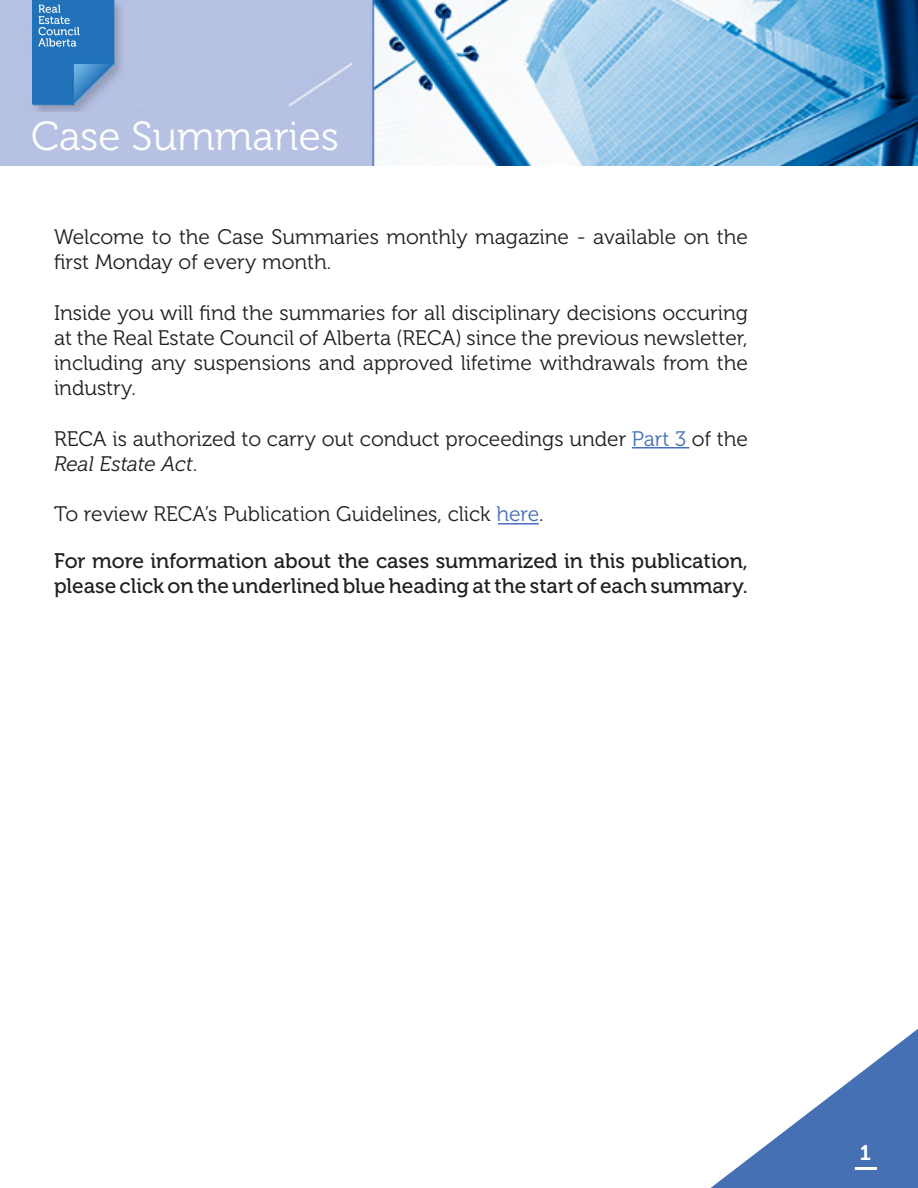
<style>
.page{position:relative;width:918px;height:1188px;background:#fff}
.page>*{position:absolute;margin:0;border:0;box-sizing:border-box;transform-origin:0 0}
.t1{font:40.5px "Museo 300";color:#fff}
.t2{font:21px/25.2px "Museo 300";color:#231f20}
.t3{font:21px/25.2px "Museo 500";color:#231f20}
.t4{font:21px "Museo 700";color:#fff}
.s1{color:#4570b4}
.s2{font-style:italic}
</style>
<div class="page">
<img style="left:0;top:0;width:918px;height:166px">
<svg style="left:710px;top:1029px;width:208px;height:159px"></svg>
<hr style="left:855px;top:1167px;width:22px;height:3px;background:#fff">
<img style="left:32px;top:0;width:81px;height:103px">
<div style="left:0;top:112px;width:367px;height:46px;background:#b6c1e3"></div>
<hr style="left:498px;top:523px;width:41px;height:2px;background:#4570bd">
<hr style="left:632px;top:447px;width:57px;height:2px;background:#4570bd">
<p class="t1" style="left:31px;top:114px;width:309px">Case Summaries</p>
<p class="t2" style="left:54px;top:225px;width:695px">Welcome to the Case Summaries monthly magazine - available on the first Monday of every month.</p>
<p class="t2" style="left:54px;top:300px;width:695px;text-align:justify">Inside you will find the summaries for all disciplinary decisions occuring at the Real Estate Council of Alberta (RECA) since the previous newsletter, including any suspensions and approved lifetime withdrawals from the industry.</p>
<p class="t2" style="left:54px;top:426px;width:695px">RECA is authorized to carry out conduct proceedings under <span class="s1">Part 3</span> of the<br><span class="s2">Real Estate Act</span>.</p>
<p class="t2" style="left:54px;top:502px;width:491px">To review RECA’s Publication Guidelines, click <span class="s1">here</span>.</p>
<p class="t3" style="left:54px;top:548px;width:695px">For more information about the cases summarized in this publication, please click on the underlined blue heading at the start of each summary.</p>
<p class="t4" style="left:860px;top:1141px;width:13px">1</p>
</div>
